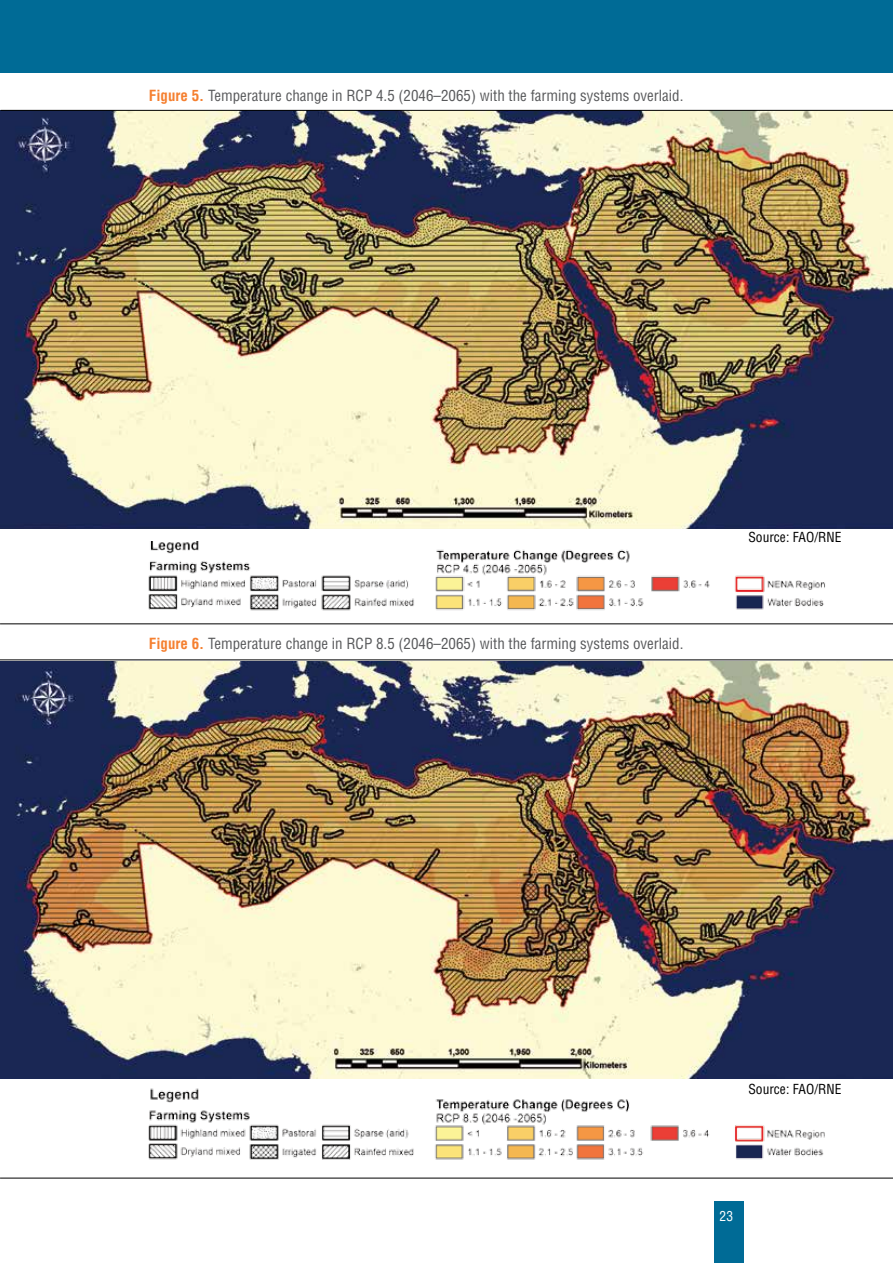
<style>
.page{position:relative;width:893px;height:1263px;background:#fff}
.page>*{position:absolute;margin:0;border:0;box-sizing:border-box;transform-origin:0 0}
.t1{font:condensed 15px "Helvetica";color:#58595b}
.t2{font:condensed 13.5px "Helvetica";letter-spacing:.005em;color:#000}
.t3{font:condensed 13.5px "Helvetica";color:#fff}
.s1{font-weight:700;color:#f57f2f}
</style>
<div class="page">
<div style="left:0;top:0;width:893px;height:72px;background:#006b96"></div>
<div style="left:714px;top:1202px;width:30px;height:61px;background:#006b96"></div>
<img style="left:0;top:111px;width:893px;height:418px">
<img style="left:148px;top:541px;width:677px;height:70px">
<hr style="left:0;top:623px;width:893px;height:1px;background:#000">
<img style="left:0;top:661px;width:893px;height:417px">
<img style="left:148px;top:1088px;width:677px;height:72px">
<hr style="left:0;top:659px;width:893px;height:1px;background:#000">
<hr style="left:0;top:1178px;width:893px;height:1px;background:#000">
<hr style="left:1px;top:110px;width:892px;height:1px;background:#000">
<p class="t1" style="left:149px;top:86px;width:536px"><span class="s1">Figure 5.</span> Temperature change in RCP 4.5 (2046–2065) with the farming systems overlaid.</p>
<p class="t1" style="left:149px;top:634px;width:536px"><span class="s1">Figure 6.</span> Temperature change in RCP 8.5 (2046–2065) with the farming systems overlaid.</p>
<p class="t2" style="left:748px;top:529px;width:95px">Source: FAO/RNE</p>
<p class="t2" style="left:748px;top:1081px;width:95px">Source: FAO/RNE</p>
<p class="t3" style="left:720px;top:1208px;width:15px">23</p>
</div>
